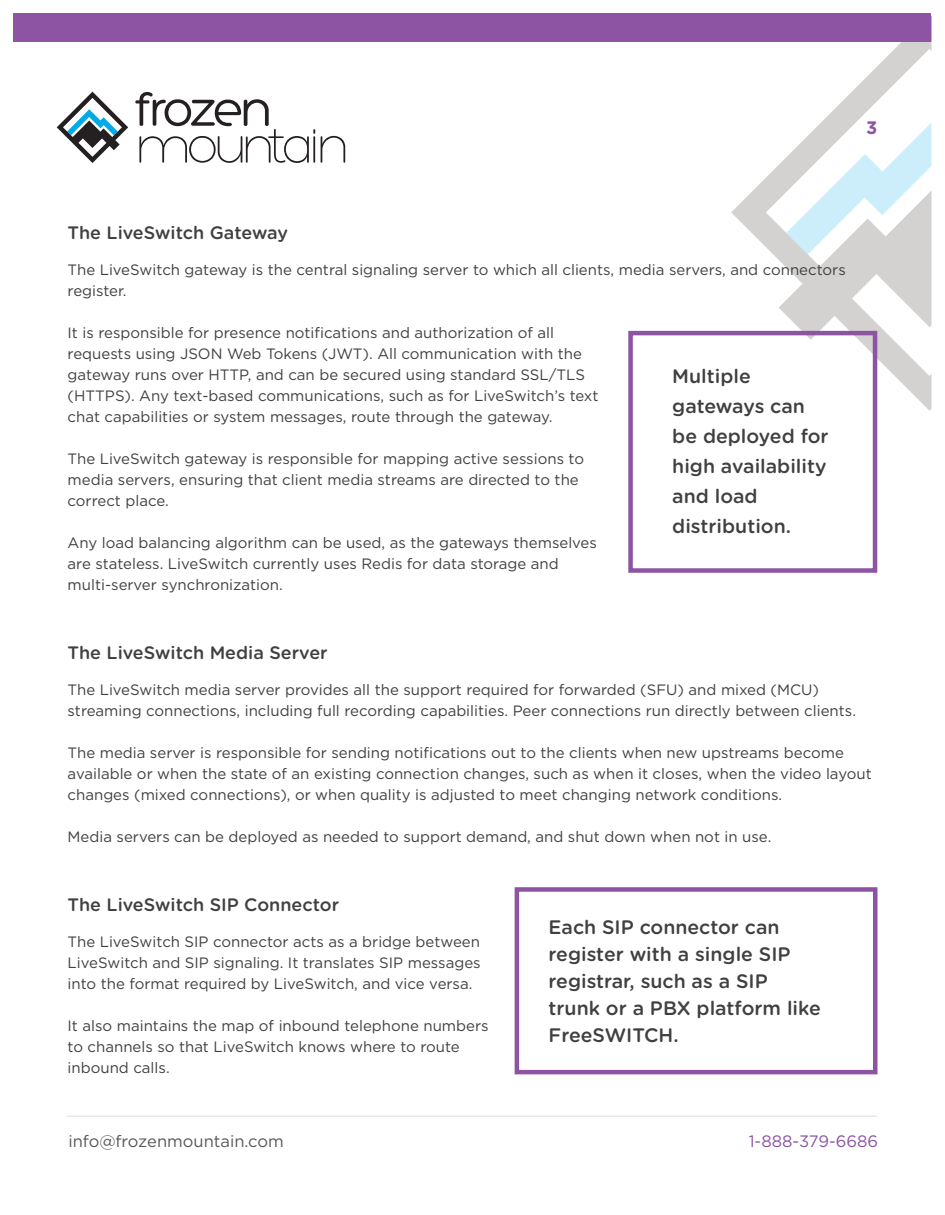
<style>
.page{position:relative;width:945px;height:1215px;background:#fff}
.page>*{position:absolute;margin:0;border:0;box-sizing:border-box;transform-origin:0 0}
.Sub-Heading{font:500 19.5px/30px "Gotham Rounded";color:#404041}
.Sub-Heading-2{font:500 18px "Gotham Rounded";color:#404041}
.t1{font:700 18px "Gotham HTF";color:#8c54a2}
.t2{font:16.5px "Gotham HTF";color:#57585a}
.t3{font:16.5px "Gotham HTF";color:#8c54a2}
.Body_Copy{font:15px/21px "Gotham HTF";color:#404041}
</style>
<div class="page">
<svg style="left:731px;top:42px;width:201px;height:369px"></svg>
<div style="left:14px;top:14px;width:918px;height:28px;background:#8c54a2"></div>
<svg style="left:786px;top:123px;width:145px;height:131px"></svg>
<svg style="left:321px;top:135px;width:24px;height:28px"></svg>
<svg style="left:135px;top:92px;width:180px;height:71px"></svg>
<svg style="left:57px;top:92px;width:71px;height:71px"></svg>
<hr style="left:67px;top:1116px;width:810px;height:1px;background:#e6e7e8">
<div style="left:628px;top:331px;width:249px;height:242px;border:4px solid #8c54a2"></div>
<div style="left:515px;top:887px;width:363px;height:187px;border:4px solid #8c54a2"></div>
<p class="t1" style="left:866px;top:117px;width:13px">3</p>
<p class="Sub-Heading-2" style="left:68px;top:220px;width:222px">The LiveSwitch Gateway</p>
<p class="Body_Copy" style="left:68px;top:259px;width:780px">The LiveSwitch gateway is the central signaling server to which all clients, media servers, and connectors register.</p>
<p class="Body_Copy" style="left:68px;top:322px;width:533px">It is responsible for presence notifications and authorization of all requests using JSON Web Tokens (JWT). All communication with the gateway runs over HTTP, and can be secured using standard SSL/TLS (HTTPS). Any text-based communications, such as for LiveSwitch’s text chat capabilities or system messages, route through the gateway.</p>
<p class="Body_Copy" style="left:68px;top:448px;width:518px">The LiveSwitch gateway is responsible for mapping active sessions to media servers, ensuring that client media streams are directed to the correct place.</p>
<p class="Body_Copy" style="left:68px;top:532px;width:531px">Any load balancing algorithm can be used, as the gateways themselves are stateless. LiveSwitch currently uses Redis for data storage and multi-server synchronization.</p>
<p class="Sub-Heading" style="left:672px;top:360px;width:80px">Multiple</p>
<p class="Sub-Heading" style="left:672px;top:390px;width:158px">gateways can be deployed for high availability and load</p>
<p class="Sub-Heading" style="left:672px;top:510px;width:120px">distribution.</p>
<p class="Sub-Heading-2" style="left:68px;top:640px;width:262px">The LiveSwitch Media Server</p>
<p class="Body_Copy" style="left:68px;top:679px;width:790px">The LiveSwitch media server provides all the support required for forwarded (SFU) and mixed (MCU) streaming connections, including full recording capabilities. Peer connections run directly between clients.</p>
<p class="Body_Copy" style="left:68px;top:742px;width:806px">The media server is responsible for sending notifications out to the clients when new upstreams become available or when the state of an existing connection changes, such as when it closes, when the video layout changes (mixed connections), or when quality is adjusted to meet changing network conditions.</p>
<p class="Body_Copy" style="left:68px;top:826px;width:705px">Media servers can be deployed as needed to support demand, and shut down when not in use.</p>
<p class="Sub-Heading-2" style="left:68px;top:892px;width:273px">The LiveSwitch SIP Connector</p>
<p class="Body_Copy" style="left:68px;top:931px;width:415px;text-align:justify">The LiveSwitch SIP connector acts as a bridge between LiveSwitch and SIP signaling. It translates SIP messages into the format required by LiveSwitch, and vice versa.</p>
<p class="Body_Copy" style="left:68px;top:1015px;width:422px">It also maintains the map of inbound telephone numbers to channels so that LiveSwitch knows where to route inbound calls.</p>
<p class="Sub-Heading" style="left:549px;top:911px;width:232px">Each SIP connector can</p>
<p class="Sub-Heading" style="left:549px;top:939px;width:274px;line-height:27px">register with a single SIP registrar, such as a SIP trunk or a PBX platform like<br>FreeSWITCH.</p>
<p class="t2" style="left:68px;top:1132px;width:217px">info@frozenmountain.com</p>
<p class="t3" style="left:749px;top:1132px;width:131px">1-888-379-6686</p>
</div>
